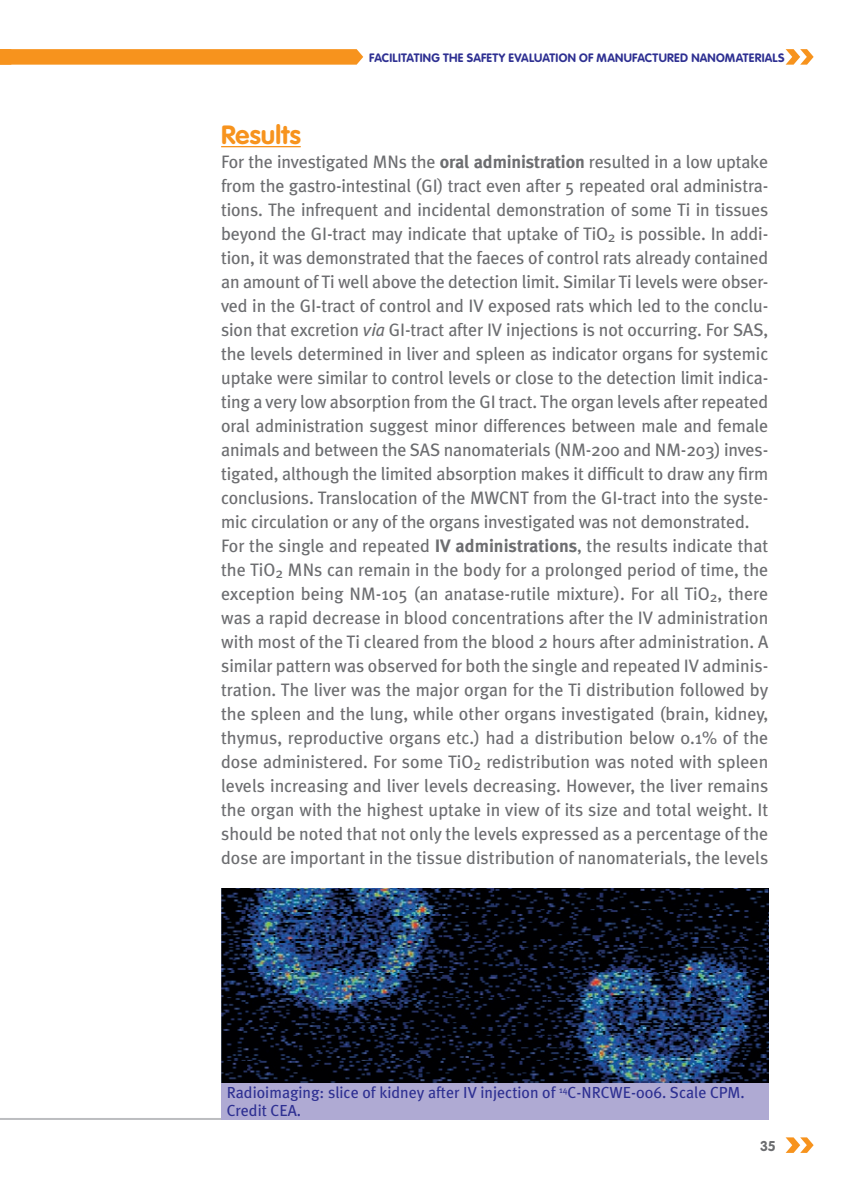
<style>
.page{position:relative;width:842px;height:1191px;background:#fff}
.page>*{position:absolute;margin:0;border:0;box-sizing:border-box;transform-origin:0 0}
.t1{font:700 26px "VAG Rounded";letter-spacing:.005em;color:#f7931d}
.t2{font:18px/24px "Meta Plus";letter-spacing:-.01em;color:#6c6d70}
.t3{font:16px/18px "Meta Plus";color:#2e3092}
.t4{font:700 14px "VAG Rounded";color:#6c6d70}
.t5{font:700 12px "VAG Rounded";letter-spacing:.02em;color:#2e3092}
.s1{font-weight:700}
.s2{font-style:italic}
</style>
<div class="page">
<svg style="left:786px;top:49px;width:28px;height:16px"></svg>
<svg style="left:0;top:49px;width:363px;height:16px;background:#f79625"></svg>
<svg style="left:786px;top:1137px;width:28px;height:15px"></svg>
<hr style="left:0;top:1118px;width:768px;height:2px;background:#bcbdc0">
<hr style="left:221px;top:146px;width:80px;height:1px;background:#f7931d">
<img style="left:221px;top:888px;width:547px;height:194px">
<div style="left:221px;top:1082px;width:547px;height:37px;background:#afaad3"></div>
<p class="t5" style="left:369px;top:50px;width:417px">FACILITATING THE SAFETY EVALUATION OF MANUFACTURED NANOMATERIALS</p>
<h1 class="t1" style="left:221px;top:120px;width:81px">RESULTS</h1>
<p class="t2" style="left:221px;top:150px;width:549px">For the investigated MNs the <span class="s1">oral administration</span> resulted in a low uptake from the gastro-intestinal (GI) tract even after 5 repeated oral administra&shy;tions. The infrequent and incidental demonstration of some Ti in tissues beyond the GI-tract may indicate that uptake of TiO<sub>2</sub> is possible. In addi&shy;tion, it was demonstrated that the faeces of control rats already contained an amount of Ti well above the detection limit. Similar Ti levels were obser&shy;ved in the GI-tract of control and IV exposed rats which led to the conclu&shy;sion that excretion <span class="s2">via</span> GI-tract after IV injections is not occurring. For SAS, the levels determined in liver and spleen as indicator organs for systemic uptake were similar to control levels or close to the detection limit indica&shy;ting a very low absorption from the GI tract. The organ levels after repeated oral administration suggest minor differences between male and female animals and between the SAS nanomaterials (NM-200 and NM-203) inves&shy;tigated, although the limited absorption makes it difficult to draw any firm conclusions. Translocation of the MWCNT from the GI-tract into the syste&shy;mic circulation or any of the organs investigated was not demonstrated.<br>For the single and repeated <span class="s1">IV administrations</span>, the results indicate that the TiO<sub>2</sub> MNs can remain in the body for a prolonged period of time, the exception being NM-105 (an anatase-rutile mixture). For all TiO<sub>2</sub>, there was a rapid decrease in blood concentrations after the IV administration with most of the Ti cleared from the blood 2 hours after administration. A similar pattern was observed for both the single and repeated IV adminis&shy;tration. The liver was the major organ for the Ti distribution followed by the spleen and the lung, while other organs investigated (brain, kidney, thymus, reproductive organs etc.) had a distribution below 0.1% of the dose administered. For some TiO<sub>2</sub> redistribution was noted with spleen levels increasing and liver levels decreasing. However, the liver remains the organ with the highest uptake in view of its size and total weight. It should be noted that not only the levels expressed as a percentage of the dose are important in the tissue distribution of nanomaterials, the levels</p>
<p class="t3" style="left:227px;top:1083px;width:519px">Radioimaging: slice of kidney after IV injection of <sup>14</sup>C-NRCWE-006. Scale CPM.<br>Credit CEA.</p>
<p class="t4" style="left:760px;top:1137px;width:17px">35</p>
</div>
